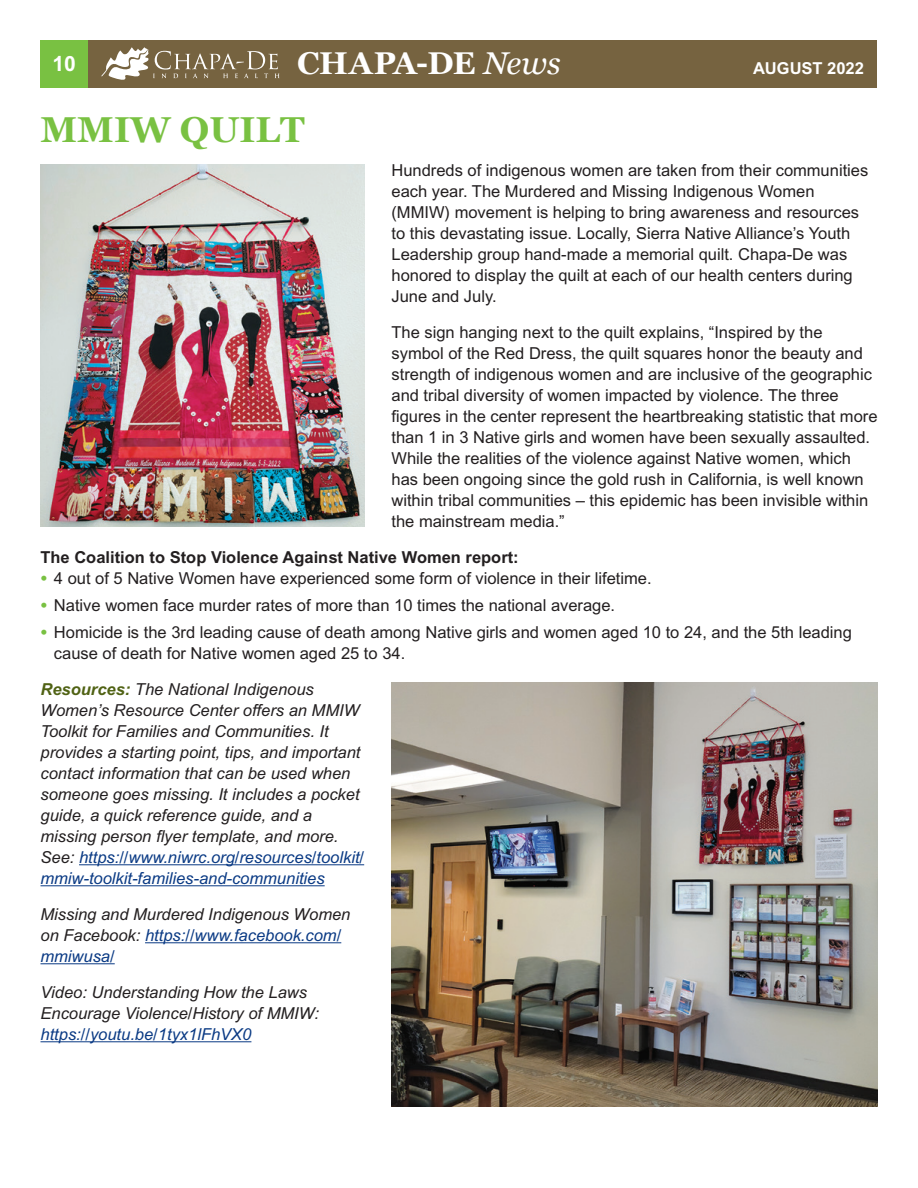
<style>
.page{position:relative;width:918px;height:1188px;background:#fff}
.page>*{position:absolute;margin:0;border:0;box-sizing:border-box;transform-origin:0 0}
.t1{font:700 36px "Georgia";color:#79c142}
.t2{font:700 31.5px "Georgia";letter-spacing:-.01em;color:#fff}
.t3{font:700 21px "Arial MT Std";color:#fff}
.t4{font:16.5px/21px "Arial MT Std";color:#231f20}
.t5{font:italic 16.5px/21px "Arial MT Std";color:#231f20}
.t6{font:700 16.5px "Arial MT Std";color:#231f20}
.t7{font:italic 16.5px "Arial MT Std";color:#0a3a84}
.t8{font:700 16.5px "Arial MT Std";color:#fff}
.s1{font-weight:400;font-style:italic}
.s2{font-weight:800;color:#79c142}
.s3{font-weight:700;color:#506214}
.s4{color:#0a3a84}
</style>
<div class="page">
<div style="left:40px;top:40px;width:838px;height:48px;background:#766340"></div>
<svg style="left:102px;top:47px;width:178px;height:33px"></svg>
<div style="left:40px;top:40px;width:48px;height:48px;background:#79c142"></div>
<hr style="left:79px;top:864px;width:285px;height:1px;background:#0a3a84">
<hr style="left:40px;top:885px;width:285px;height:1px;background:#0a3a84">
<hr style="left:145px;top:942px;width:196px;height:1px;background:#0a3a84">
<hr style="left:40px;top:963px;width:75px;height:1px;background:#0a3a84">
<hr style="left:40px;top:1041px;width:211px;height:1px;background:#0a3a84">
<img style="left:392px;top:683px;width:486px;height:424px">
<img style="left:40px;top:164px;width:324px;height:362px">
<p class="t3" style="left:52px;top:51px;width:25px">10</p>
<h2 class="t2" style="left:297px;top:43px;width:265px">CHAPA-DE <span class="s1">News</span></h2>
<p class="t8" style="left:753px;top:59px;width:112px">AUGUST 2022</p>
<h1 class="t1" style="left:40px;top:106px;width:266px">MMIW QUILT</h1>
<p class="t4" style="left:392px;top:160px;width:478px">Hundreds of indigenous women are taken from their communities each year. The Murdered and Missing Indigenous Women (MMIW) movement is helping to bring awareness and resources to this devastating issue. Locally, Sierra Native Alliance’s Youth Leadership group hand-made a memorial quilt. Chapa-De was honored to display the quilt at each of our health centers during June and July.</p>
<p class="t4" style="left:392px;top:322px;width:488px">The sign hanging next to the quilt explains, “Inspired by the symbol of the Red Dress, the quilt squares honor the beauty and strength of indigenous women and are inclusive of the geographic and tribal diversity of women impacted by violence. The three figures in the center represent the heartbreaking statistic that more than 1 in 3 Native girls and women have been sexually assaulted.<br>While the realities of the violence against Native women, which has been ongoing since the gold rush in California, is well known within tribal communities – this epidemic has been invisible within the mainstream media.”</p>
<p class="t6" style="left:40px;top:548px;width:480px">The Coalition to Stop Violence Against Native Women report:</p>
<p class="t4" style="left:40px;top:568px;width:613px"><span class="s2">•</span> 4 out of 5 Native Women have experienced some form of violence in their lifetime.</p>
<p class="t4" style="left:40px;top:595px;width:576px"><span class="s2">•</span> Native women face murder rates of more than 10 times the national average.</p>
<p class="t4" style="left:54px;top:622px;width:799px;text-indent:-13px"><span class="s2">•</span> Homicide is the 3rd leading cause of death among Native girls and women aged 10 to 24, and the 5th leading cause of death for Native women aged 25 to 34.</p>
<p class="t5" style="left:40px;top:679px;width:325px"><span class="s3">Resources:</span> The National Indigenous Women’s Resource Center offers an MMIW Toolkit for Families and Communities. It provides a starting point, tips, and important contact information that can be used when someone goes missing. It includes a pocket guide, a quick reference guide, and a missing person flyer template, and more.<br>See: <span class="s4">https://www.niwrc.org/resources/toolkit/ mmiw-toolkit-families-and-communities</span></p>
<p class="t5" style="left:40px;top:904px;width:311px">Missing and Murdered Indigenous Women on Facebook: <span class="s4">https://www.facebook.com/ mmiwusa/</span></p>
<p class="t5" style="left:40px;top:982px;width:280px">Video: Understanding How the Laws<br>Encourage Violence/History of MMIW:</p>
<p class="t7" style="left:40px;top:1025px;width:212px">https://youtu.be/1tyx1lFhVX0</p>
</div>
